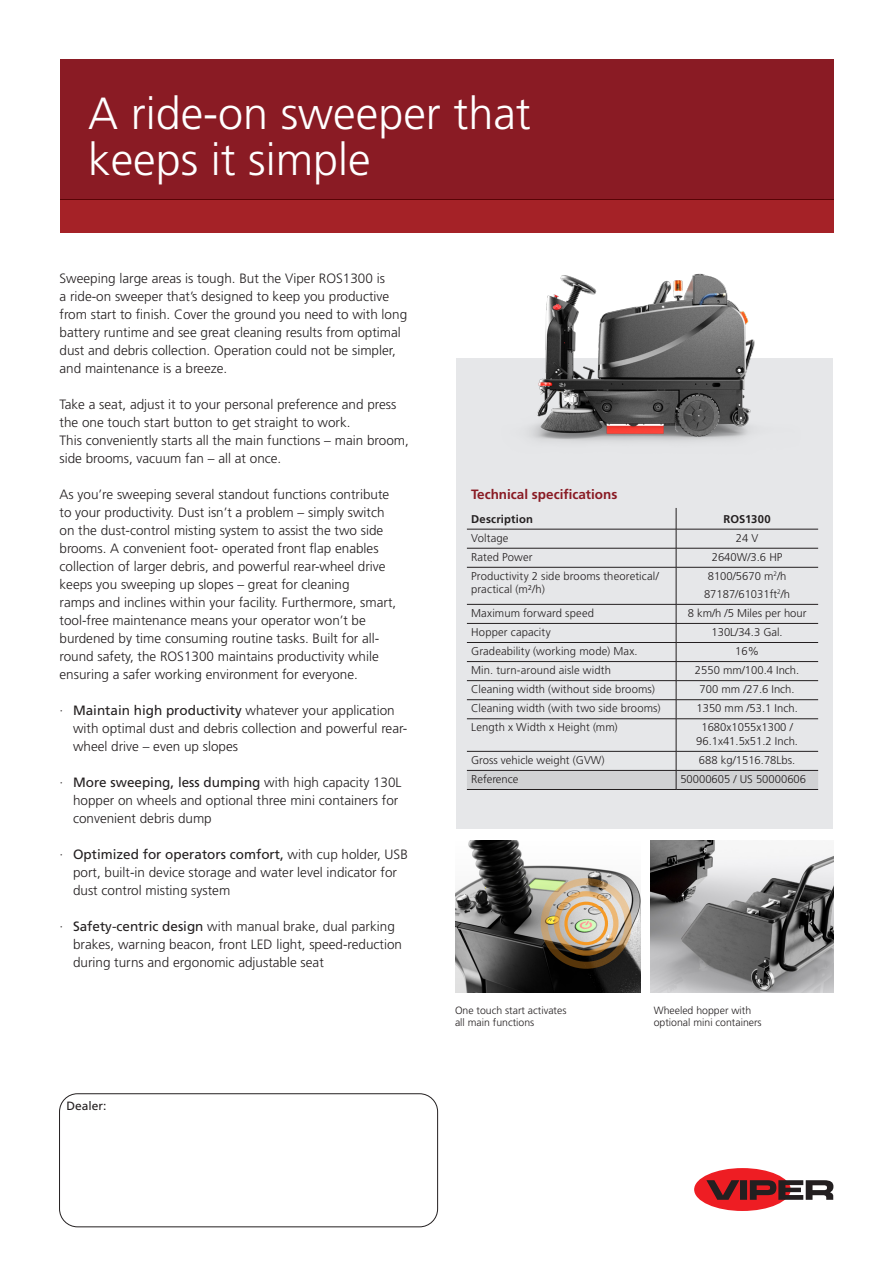
<style>
.page{position:relative;width:893px;height:1263px;background:#fff}
.page>*{position:absolute;margin:0;border:0;box-sizing:border-box;transform-origin:0 0}
.t1{font:300 45px/46.5px "Frutiger LT Std";color:#fff}
.t2{font:300 13.5px/18px "Frutiger LT Std";color:#231f20}
.t3{font:700 13.5px "Frutiger LT Std";color:#8a1b24}
.t4{font:12px "Frutiger LT Std";color:#231f20}
.VPP_CellFontLeft{font:300 11.25px/13.5px "Frutiger LT Std";letter-spacing:.005em;color:#231f20;text-align:center}
.N_Notes_7_9_5{font:700 11.25px "Frutiger LT Std";letter-spacing:.015em;color:#231f20}
.t5{font:300 10.5px/12px "Frutiger LT Std";color:#231f20}
.s1{font-weight:400}
</style>
<div class="page">
<div style="left:456px;top:359px;width:377px;height:470px;background:#e6e7e9"></div>
<div style="left:60px;top:200px;width:773px;height:33px;background:#a52227"></div>
<div style="left:694px;top:1168px;width:97px;height:43px;background:#ee1d23;border-radius:50%"></div>
<svg style="left:706px;top:1180px;width:127px;height:20px"></svg>
<div style="left:60px;top:60px;width:773px;height:140px;background:#8a1b24"></div>
<hr style="left:467px;top:529px;width:209px;height:1px;background:#231f20">
<hr style="left:676px;top:529px;width:142px;height:1px;background:#231f20">
<svg style="left:467px;top:752px;width:351px;height:37px"></svg>
<hr style="left:467px;top:548px;width:209px;height:1px;background:#231f20">
<hr style="left:676px;top:548px;width:142px;height:1px;background:#231f20">
<svg style="left:676px;top:508px;width:1px;height:59px"></svg>
<hr style="left:467px;top:567px;width:209px;height:1px;background:#231f20">
<hr style="left:676px;top:567px;width:142px;height:1px;background:#231f20">
<hr style="left:676px;top:567px;width:1px;height:37px;background:#231f20">
<hr style="left:467px;top:604px;width:209px;height:1px;background:#231f20">
<hr style="left:676px;top:604px;width:142px;height:1px;background:#231f20">
<hr style="left:467px;top:623px;width:209px;height:1px;background:#231f20">
<hr style="left:676px;top:623px;width:142px;height:1px;background:#231f20">
<hr style="left:467px;top:642px;width:209px;height:1px;background:#231f20">
<hr style="left:676px;top:642px;width:142px;height:1px;background:#231f20">
<hr style="left:467px;top:661px;width:209px;height:1px;background:#231f20">
<hr style="left:676px;top:661px;width:142px;height:1px;background:#231f20">
<hr style="left:467px;top:680px;width:209px;height:1px;background:#231f20">
<hr style="left:676px;top:680px;width:142px;height:1px;background:#231f20">
<hr style="left:467px;top:699px;width:209px;height:1px;background:#231f20">
<hr style="left:676px;top:699px;width:142px;height:1px;background:#231f20">
<svg style="left:676px;top:604px;width:1px;height:114px"></svg>
<hr style="left:467px;top:718px;width:209px;height:1px;background:#231f20">
<hr style="left:676px;top:718px;width:142px;height:1px;background:#231f20">
<hr style="left:676px;top:719px;width:1px;height:32px;background:#231f20">
<hr style="left:467px;top:751px;width:209px;height:1px;background:#231f20">
<hr style="left:676px;top:751px;width:142px;height:1px;background:#231f20">
<hr style="left:467px;top:770px;width:209px;height:1px;background:#231f20">
<hr style="left:676px;top:770px;width:142px;height:1px;background:#231f20">
<hr style="left:467px;top:789px;width:209px;height:1px;background:#231f20">
<hr style="left:676px;top:789px;width:142px;height:1px;background:#231f20">
<div style="left:59px;top:1093px;width:379px;height:134px;border:1px solid #231f20;border-radius:18px"></div>
<img style="left:455px;top:841px;width:185px;height:152px">
<img style="left:651px;top:841px;width:182px;height:152px">
<img style="left:501px;top:273px;width:300px;height:169px">
<div style="left:541px;top:878px;width:91px;height:91px;border:7px solid #f7971d;border-radius:50%"></div>
<div style="left:554px;top:891px;width:64px;height:65px;border:5px solid #f7971d;border-radius:50%"></div>
<div style="left:564px;top:902px;width:44px;height:43px;border:3px solid #f7971d;border-radius:50%"></div>
<p class="t1" style="left:88px;top:91px;width:444px">A ride-on sweeper that keeps it simple</p>
<p class="t2" style="left:60px;top:270px;width:349px">Sweeping large areas is tough. But the Viper ROS1300 is<br>a ride-on sweeper that’s designed to keep you productive from start to finish. Cover the ground you need to with long battery runtime and see great cleaning results from optimal dust and debris collection. Operation could not be simpler, and maintenance is a breeze.</p>
<p class="t2" style="left:60px;top:396px;width:351px">Take a seat, adjust it to your personal preference and press the one touch start button to get straight to work.<br>This conveniently starts all the main functions – main broom, side brooms, vacuum fan – all at once.</p>
<p class="t2" style="left:60px;top:486px;width:338px">As you’re sweeping several standout functions contribute to your productivity. Dust isn’t a problem – simply switch on the dust-control misting system to assist the two side brooms. A convenient foot- operated front flap enables collection of larger debris, and powerful rear-wheel drive keeps you sweeping up slopes – great for cleaning<br>ramps and inclines within your facility. Furthermore, smart, tool-free maintenance means your operator won’t be burdened by time consuming routine tasks. Built for all&shy;round safety, the ROS1300 maintains productivity while ensuring a safer working environment for everyone.</p>
<p class="t2" style="left:73px;top:702px;width:336px;text-indent:-14px">· <span class="s1">Maintain high productivity</span> whatever your application with optimal dust and debris collection and powerful rear&shy;wheel drive – even up slopes</p>
<p class="t2" style="left:73px;top:774px;width:330px;text-indent:-14px">· <span class="s1">More sweeping, less dumping</span> with high capacity 130L hopper on wheels and optional three mini containers for convenient debris dump</p>
<p class="t2" style="left:73px;top:846px;width:336px;text-indent:-14px">· <span class="s1">Optimized for operators comfort,</span> with cup holder, USB port, built-in device storage and water level indicator for dust control misting system</p>
<p class="t2" style="left:73px;top:918px;width:331px;text-indent:-14px">· <span class="s1">Safety-centric design</span> with manual brake, dual parking brakes, warning beacon, front LED light, speed-reduction during turns and ergonomic adjustable seat</p>
<p class="t4" style="left:66px;top:1098px;width:42px">Dealer:</p>
<p class="t3" style="left:471px;top:487px;width:148px">Technical specifications</p>
<p class="N_Notes_7_9_5" style="left:471px;top:512px;width:63px">Description</p>
<p class="N_Notes_7_9_5" style="left:723px;top:512px;width:49px">ROS1300</p>
<p class="VPP_CellFontLeft" style="left:471px;top:531px;width:39px">Voltage</p>
<p class="VPP_CellFontLeft" style="left:736px;top:531px;width:24px">24 V</p>
<p class="VPP_CellFontLeft" style="left:471px;top:550px;width:63px">Rated Power</p>
<p class="VPP_CellFontLeft" style="left:712px;top:550px;width:72px">2640W/3.6 HP</p>
<p class="VPP_CellFontLeft" style="left:471px;top:569px;width:189px;text-align:left">Productivity 2 side brooms theoretical/ practical (m²/h)</p>
<p class="VPP_CellFontLeft" style="left:704px;top:567px;width:88px;line-height:18px">8100/5670 m<sup>2</sup>/h<br>87187/61031ft<sup>2</sup>/h</p>
<p class="VPP_CellFontLeft" style="left:471px;top:607px;width:124px">Maximum forward speed</p>
<p class="VPP_CellFontLeft" style="left:688px;top:607px;width:120px">8 km/h /5 Miles per hour</p>
<p class="VPP_CellFontLeft" style="left:471px;top:626px;width:81px">Hopper capacity</p>
<p class="VPP_CellFontLeft" style="left:711px;top:626px;width:73px">130L/34.3 Gal.</p>
<p class="VPP_CellFontLeft" style="left:471px;top:645px;width:168px">Gradeability (working mode) Max.</p>
<p class="VPP_CellFontLeft" style="left:735px;top:645px;width:25px">16%</p>
<p class="VPP_CellFontLeft" style="left:471px;top:664px;width:141px">Min. turn-around aisle width</p>
<p class="VPP_CellFontLeft" style="left:695px;top:664px;width:106px">2550 mm/100.4 Inch.</p>
<p class="VPP_CellFontLeft" style="left:471px;top:683px;width:185px">Cleaning width (without side brooms)</p>
<p class="VPP_CellFontLeft" style="left:700px;top:683px;width:97px">700 mm /27.6 Inch.</p>
<p class="VPP_CellFontLeft" style="left:471px;top:702px;width:191px">Cleaning width (with two side brooms)</p>
<p class="VPP_CellFontLeft" style="left:696px;top:702px;width:103px">1350 mm /53.1 Inch.</p>
<p class="VPP_CellFontLeft" style="left:471px;top:721px;width:148px">Length x Width x Height (mm)</p>
<p class="VPP_CellFontLeft" style="left:696px;top:721px;width:103px">1680x1055x1300 /<br>96.1x41.5x51.2 Inch.</p>
<p class="VPP_CellFontLeft" style="left:471px;top:753px;width:135px">Gross vehicle weight (GVW)</p>
<p class="VPP_CellFontLeft" style="left:699px;top:753px;width:98px">688 kg/1516.78Lbs.</p>
<p class="VPP_CellFontLeft" style="left:471px;top:773px;width:49px">Reference</p>
<p class="VPP_CellFontLeft" style="left:680px;top:773px;width:127px">50000605 / US 50000606</p>
<p class="t5" style="left:455px;top:1004px;width:113px">One touch start activates all main functions</p>
<p class="t5" style="left:654px;top:1004px;width:109px">Wheeled hopper with optional mini containers</p>
</div>
